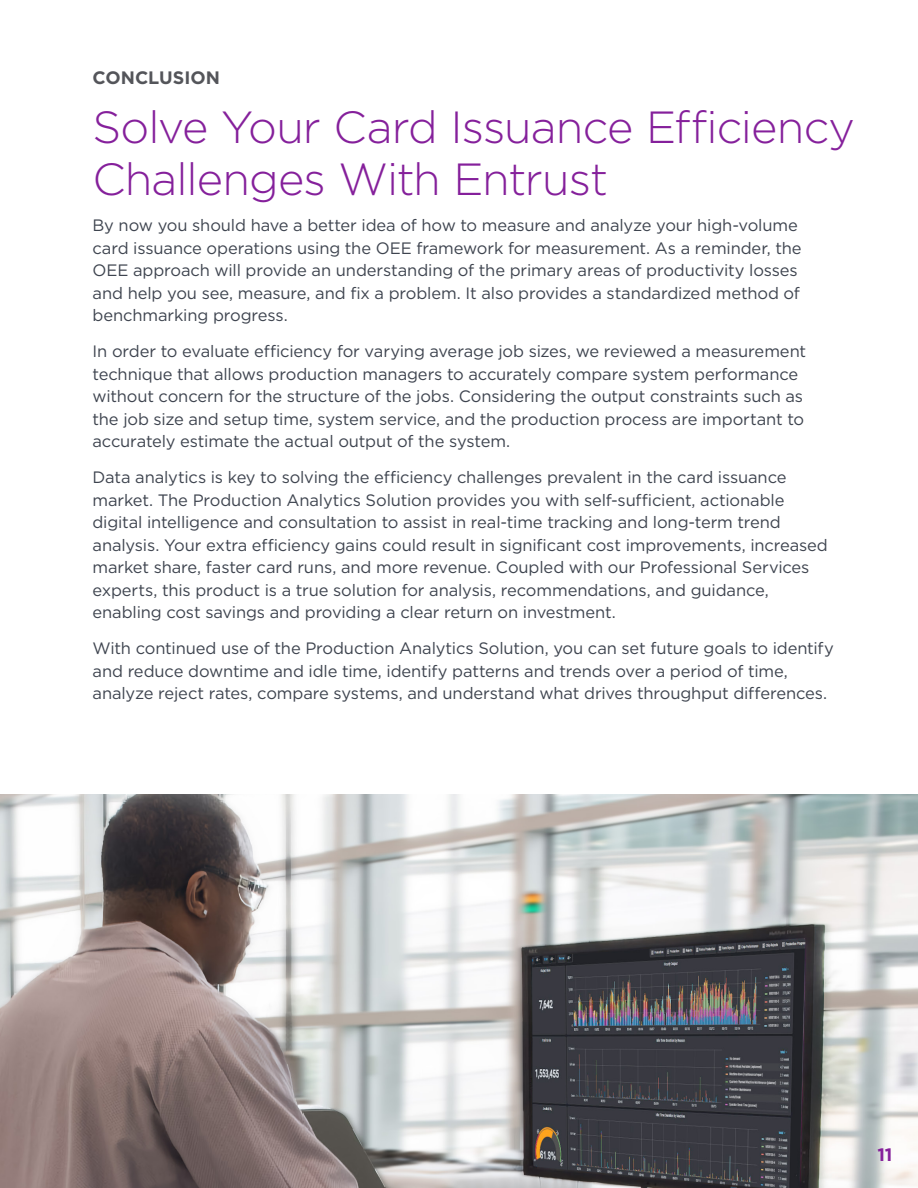
<style>
.page{position:relative;width:918px;height:1188px;background:#fff}
.page>*{position:absolute;margin:0;border:0;box-sizing:border-box;transform-origin:0 0}
._1_Header{font:300 45px/52.5px "Gotham";letter-spacing:-.02em;color:#85209b}
._1_Header-2{font:700 18px "Gotham";letter-spacing:.005em;color:#54555a}
.Forridder{font:700 18px "Gotham";color:#85209b}
.t1{font:16.5px/22.5px "Gotham";letter-spacing:-.01em;color:#3e444f}
</style>
<div class="page">
<img style="left:0;top:795px;width:918px;height:393px">
<svg style="left:75px;top:794px;width:122px;height:1px"></svg>
<p class="_1_Header-2" style="left:93px;top:67px;width:129px">CONCLUSION</p>
<p class="_1_Header" style="left:93px;top:100px;width:764px">Solve Your Card Issuance Efficiency<br>Challenges With Entrust</p>
<p class="t1" style="left:93px;top:214px;width:711px">By now you should have a better idea of how to measure and analyze your high-volume card issuance operations using the OEE framework for measurement. As a reminder, the OEE approach will provide an understanding of the primary areas of productivity losses and help you see, measure, and fix a problem. It also provides a standardized method of benchmarking progress.</p>
<p class="t1" style="left:93px;top:340px;width:715px">In order to evaluate efficiency for varying average job sizes, we reviewed a measurement technique that allows production managers to accurately compare system performance without concern for the structure of the jobs. Considering the output constraints such as the job size and setup time, system service, and the production process are important to accurately estimate the actual output of the system.</p>
<p class="t1" style="left:93px;top:466px;width:737px">Data analytics is key to solving the efficiency challenges prevalent in the card issuance market. The Production Analytics Solution provides you with self-sufficient, actionable digital intelligence and consultation to assist in real-time tracking and long-term trend analysis. Your extra efficiency gains could result in significant cost improvements, increased market share, faster card runs, and more revenue. Coupled with our Professional Services experts, this product is a true solution for analysis, recommendations, and guidance, enabling cost savings and providing a clear return on investment.</p>
<p class="t1" style="left:93px;top:637px;width:743px">With continued use of the Production Analytics Solution, you can set future goals to identify and reduce downtime and idle time, identify patterns and trends over a period of time, analyze reject rates, compare systems, and understand what drives throughput differences.</p>
<p class="Forridder" style="left:878px;top:1144px;width:17px">11</p>
</div>
